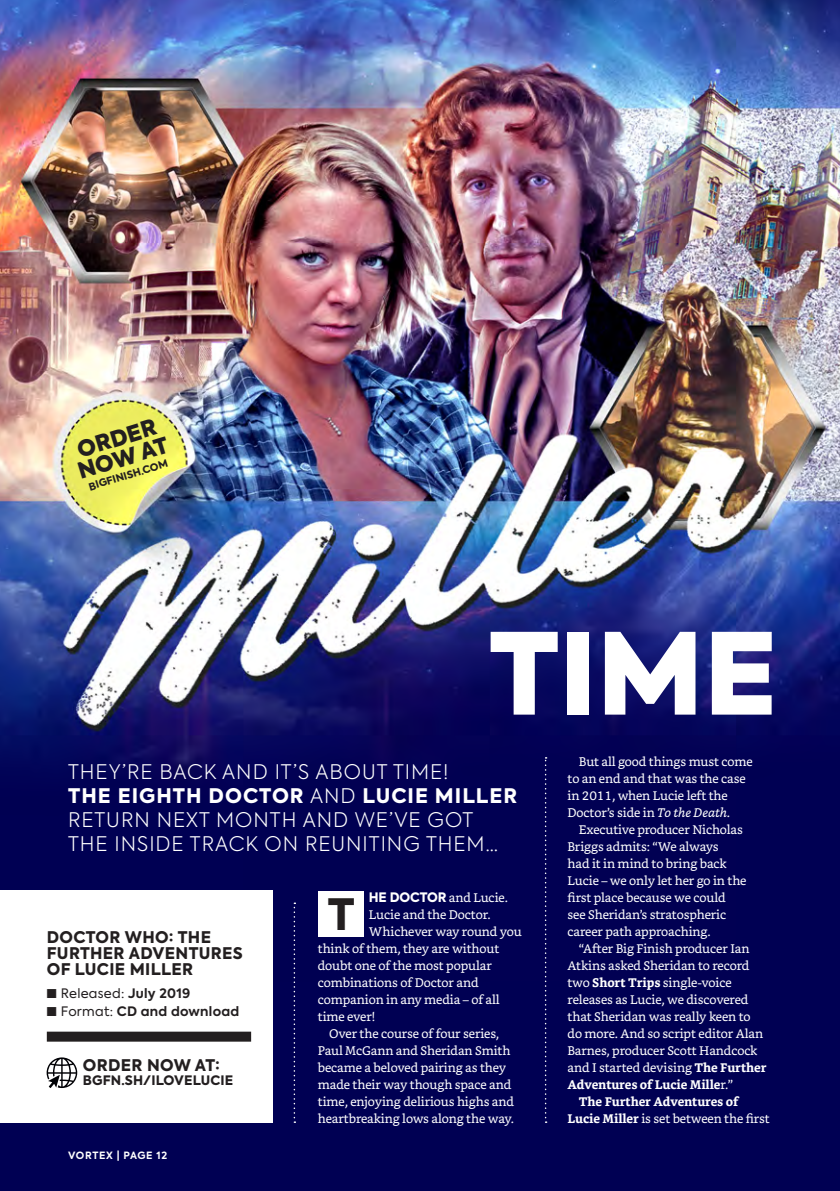
<style>
.page{position:relative;width:840px;height:1191px;background:#fff}
.page>*{position:absolute;margin:0;border:0;box-sizing:border-box;transform-origin:0 0}
.t1{font:900 112px "Axiforma";color:#fff}
.t2{font:800 43px "Axiforma";color:#231f20}
.t3{font:900 22.2px/20.4px "Axiforma";color:#231f20}
.t4{font:300 20px/24px "Axiforma";letter-spacing:.05em;color:#fff}
.t5{font:800 16px/16px "Axiforma";letter-spacing:.02em;color:#231f20}
.t6{font:700 13px "Axiforma";letter-spacing:.02em;color:#231f20}
.t7{font:13px "Axiforma";letter-spacing:.02em;color:#231f20}
.t8{font:800 13px "Axiforma";letter-spacing:.01em;color:#231f20}
.t9{font:12.4px/17px "Bookerly";letter-spacing:-.01em;color:#fff}
.t10{font:700 12.4px/17px "Bookerly";letter-spacing:-.01em;color:#fff}
.t11{font:800 10.2px "Axiforma";color:#231f20}
.t12{font:700 10px "Axiforma";letter-spacing:.07em;color:#fff}
.s1{font-weight:800}
.s2{font-weight:700}
.s3{font-weight:400}
.s4{font-family:"Axiforma";font-weight:800;font-size:13px}
.s5{font-style:italic}
</style>
<div class="page">
<img style="left:0;top:0;width:839px;height:1191px">
<div style="left:317px;top:891px;width:46px;height:45px;background:#fff"></div>
<div style="left:0;top:890px;width:272px;height:233px;background:#fff"></div>
<div style="left:47px;top:1031px;width:204px;height:10px;background:#231f20"></div>
<svg style="left:544px;top:757px;width:2px;height:366px"></svg>
<svg style="left:293px;top:902px;width:2px;height:221px"></svg>
<svg style="left:47px;top:1057px;width:30px;height:31px"></svg>
<p class="t3" style="left:70px;top:442px;width:95px;rotate:-17deg">ORDER<br>NOW AT</p>
<p class="t11" style="left:87px;top:480px;width:84px;rotate:-17deg">BIGFINISH.COM</p>
<p class="t1" style="left:489px;top:594px;width:290px">TIME</p>
<p class="t4" style="left:68px;top:759px;width:450px">THEY’RE BACK AND IT’S ABOUT TIME!<br><span class="s1">THE EIGHTH DOCTOR</span> AND <span class="s1">LUCIE MILLER </span>RETURN NEXT MONTH AND WE’VE GOT THE INSIDE TRACK ON REUNITING THEM…</p>
<p class="t5" style="left:47px;top:929px;width:197px">DOCTOR WHO: THE<br>FURTHER ADVENTURES<br>OF LUCIE MILLER</p>
<p class="t7" style="left:47px;top:985px;width:145px">■ Released: <span class="s2">July 2019</span></p>
<p class="t6" style="left:47px;top:1002px;width:194px">■ <span class="s3">Format:</span> CD and download</p>
<p class="t5" style="left:83px;top:1057px;width:139px">ORDER NOW AT:</p>
<p class="t8" style="left:83px;top:1071px;width:152px">BGFN.SH/ILOVELUCIE</p>
<p class="t12" style="left:68px;top:1148px;width:100px">VORTEX | PAGE 12</p>
<p class="t9" style="left:368px;top:889px;width:141px"><span class="s4">HE DOCTOR</span> and Lucie.</p>
<p class="t9" style="left:368px;top:906px;width:123px">Lucie and the Doctor.</p>
<p class="t9" style="left:368px;top:923px;width:154px">Whichever way round you</p>
<p class="t9" style="left:317px;top:940px;width:183px">think of them, they are without</p>
<p class="t9" style="left:317px;top:957px;width:175px">doubt one of the most popular</p>
<p class="t9" style="left:317px;top:974px;width:162px">combinations of Doctor and</p>
<p class="t9" style="left:317px;top:991px;width:183px">companion in any media – of all</p>
<p class="t9" style="left:317px;top:1008px;width:59px">time ever!</p>
<p class="t9" style="left:317px;top:1025px;width:198px;text-indent:11px">Over the course of four series,<br>Paul McGann and Sheridan Smith became a beloved pairing as they made their way though space and time, enjoying delirious highs and heartbreaking lows along the way.</p>
<p class="t2" style="left:327px;top:884px;width:28px">T</p>
<p class="t9" style="left:567px;top:753px;width:187px;text-indent:11px">But all good things must come to an end and that was the case in 2011, when Lucie left the<br>Doctor’s side in <span class="s5">To the Death</span>.</p>
<p class="t9" style="left:567px;top:821px;width:180px;text-indent:11px">Executive producer Nicholas<br>Briggs admits: “We always<br>had it in mind to bring back<br>Lucie – we only let her go in the first place because we could see Sheridan’s stratospheric career path approaching.</p>
<p class="t9" style="left:567px;top:940px;width:200px;text-indent:11px">“After Big Finish producer Ian<br>Atkins asked Sheridan to record two <span class="s2">Short Trips</span> single-voice releases as Lucie, we discovered that Sheridan was really keen to do more. And so script editor Alan<br>Barnes, producer Scott Handcock and I started devising <span class="s2">The Further<br>Adventures of Lucie Mille</span>r.”</p>
<p class="t10" style="left:567px;top:1093px;width:203px;text-indent:11px">The Further Adventures of<br>Lucie Miller <span class="s3">is set between the first</span></p>
</div>
